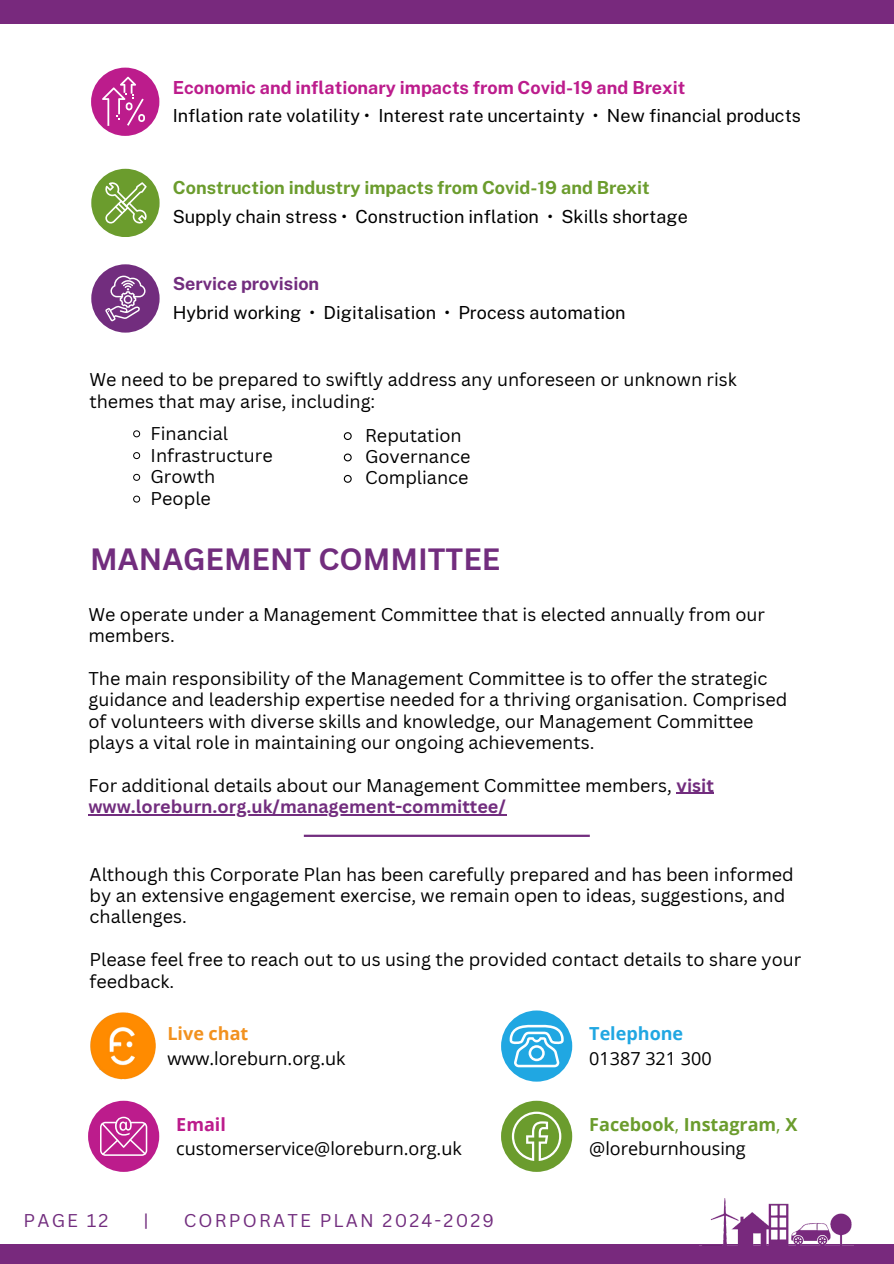
<style>
.page{position:relative;width:894px;height:1264px;background:#fff}
.page>*{position:absolute;margin:0;border:0;box-sizing:border-box;transform-origin:0 0}
.t1{font:700 30px "Canva Sans";color:#722d7e}
.t2{font:18px/21.3px "Canva Sans";color:#000}
.t3{font:18px "Public Sans";color:#000}
.t4{font:18px "Open Sans";color:#000}
.t5{font:700 18px "Public Sans";color:#bc1c8c}
.t6{font:700 18px "Public Sans";color:#6b9c2d}
.t7{font:700 18px "Canva Sans";color:#722d7e}
.t8{font:18px "Canva Sans";letter-spacing:.12em;color:#722d7e}
.t9{font:700 18px "Open Sans";color:#6b9c2d}
.t10{font:700 18px "Public Sans";color:#722d7e}
.t11{font:700 18px "Open Sans";color:#20a7e2}
.t12{font:700 18px "Open Sans";color:#f2911e}
.t13{font:700 18px "Open Sans";color:#bc1c8c}
.s1{font-weight:700;color:#722d7e}
.s2{font-weight:400}
</style>
<div class="page">
<div style="left:91px;top:68px;width:68px;height:68px;background:#bc1c8c;border-radius:50%"></div>
<div style="left:91px;top:169px;width:68px;height:68px;background:#6b9c2d;border-radius:50%"></div>
<div style="left:91px;top:264px;width:68px;height:68px;background:#722d7e;border-radius:50%"></div>
<svg style="left:102px;top:77px;width:43px;height:49px"></svg>
<svg style="left:105px;top:182px;width:42px;height:42px"></svg>
<svg style="left:105px;top:276px;width:40px;height:45px"></svg>
<svg style="left:133px;top:430px;width:7px;height:8px"></svg>
<svg style="left:133px;top:452px;width:7px;height:7px"></svg>
<svg style="left:133px;top:473px;width:7px;height:8px"></svg>
<svg style="left:133px;top:495px;width:7px;height:8px"></svg>
<div style="left:0;top:1244px;width:893px;height:19px;background:#78297d"></div>
<img style="left:699px;top:1198px;width:154px;height:48px">
<div style="left:0;top:0;width:893px;height:23px;background:#78297d"></div>
<hr style="left:676px;top:792px;width:37px;height:2px;background:#722d7e">
<hr style="left:88px;top:814px;width:418px;height:1px;background:#722d7e">
<hr style="left:304px;top:834px;width:285px;height:3px;background:#722d7e">
<svg style="left:343px;top:432px;width:9px;height:8px"></svg>
<svg style="left:343px;top:453px;width:9px;height:9px"></svg>
<svg style="left:343px;top:474px;width:9px;height:9px"></svg>
<div style="left:501px;top:1010px;width:71px;height:71px;background:#20a7e2;border-radius:50%"></div>
<img style="left:90px;top:1012px;width:66px;height:68px">
<svg style="left:509px;top:1024px;width:54px;height:43px"></svg>
<div style="left:88px;top:1100px;width:71px;height:71px;background:#bc1c8c;border-radius:50%"></div>
<svg style="left:100px;top:1116px;width:47px;height:39px"></svg>
<div style="left:501px;top:1100px;width:71px;height:71px;background:#6b9c2d;border-radius:50%"></div>
<svg style="left:511px;top:1111px;width:50px;height:49px"></svg>
<h3 class="t5" style="left:173px;top:76px;width:514px">Economic and inflationary impacts from Covid-19 and Brexit</h3>
<p class="t3" style="left:173px;top:105px;width:629px">Inflation rate volatility • Interest rate uncertainty • New financial products</p>
<p class="t6" style="left:173px;top:177px;width:478px">Construction industry impacts from Covid-19 and Brexit</p>
<p class="t3" style="left:173px;top:206px;width:516px">Supply chain stress • Construction inflation • Skills shortage</p>
<p class="t10" style="left:173px;top:273px;width:148px">Service provision</p>
<h3 class="t3" style="left:173px;top:302px;width:454px">Hybrid working • Digitalisation • Process automation</h3>
<p class="t2" style="left:89px;top:368px;width:649px;line-height:21.8px">We need to be prepared to swiftly address any unforeseen or unknown risk themes that may arise, including:</p>
<h3 class="t2" style="left:150px;top:422px;width:79px">Financial</h3>
<p class="t2" style="left:150px;top:444px;width:123px">Infrastructure</p>
<p class="t2" style="left:150px;top:465px;width:66px">Growth</p>
<p class="t2" style="left:150px;top:487px;width:62px">People</p>
<p class="t1" style="left:90px;top:538px;width:411px">MANAGEMENT COMMITTEE</p>
<p class="t2" style="left:365px;top:424px;width:98px">Reputation</p>
<p class="t2" style="left:365px;top:445px;width:107px">Governance</p>
<p class="t2" style="left:365px;top:467px;width:105px">Compliance</p>
<p class="t2" style="left:88px;top:603px;width:678px">We operate under a Management Committee that is elected annually from our members.</p>
<p class="t2" style="left:88px;top:667px;width:700px">The main responsibility of the Management Committee is to offer the strategic guidance and leadership expertise needed for a thriving organisation. Comprised of volunteers with diverse skills and knowledge, our Management Committee plays a vital role in maintaining our ongoing achievements.</p>
<p class="t2" style="left:88px;top:774px;width:626px">For additional details about our Management Committee members, <span class="s1">visit</span></p>
<h1 class="t7" style="left:88px;top:793px;width:419px">www.loreburn.org.uk/management-committee/</h1>
<p class="t2" style="left:90px;top:863px;width:705px">Although this Corporate Plan has been carefully prepared and has been informed by an extensive engagement exercise, we remain open to ideas, suggestions, and challenges.</p>
<p class="t2" style="left:90px;top:948px;width:713px">Please feel free to reach out to us using the provided contact details to share your feedback.</p>
<p class="t12" style="left:167px;top:1021px;width:82px">Live chat</p>
<p class="t4" style="left:167px;top:1045px;width:180px">www.loreburn.org.uk</p>
<p class="t13" style="left:176px;top:1111px;width:51px">Email</p>
<p class="t4" style="left:176px;top:1136px;width:287px">customerservice@loreburn.org.uk</p>
<p class="t8" style="left:24px;top:1207px;width:86px">PAGE 12</p>
<p class="t8" style="left:143px;top:1207px;width:7px">|</p>
<p class="t8" style="left:184px;top:1207px;width:311px">CORPORATE PLAN 2024-2029</p>
<p class="t11" style="left:589px;top:1021px;width:95px">Telephone</p>
<p class="t4" style="left:589px;top:1045px;width:124px">01387 321 300</p>
<p class="t9" style="left:589px;top:1111px;width:209px">Facebook<span class="s2">,</span> Instagram<span class="s2">,</span> X</p>
<p class="t4" style="left:589px;top:1136px;width:158px">@loreburnhousing</p>
</div>
